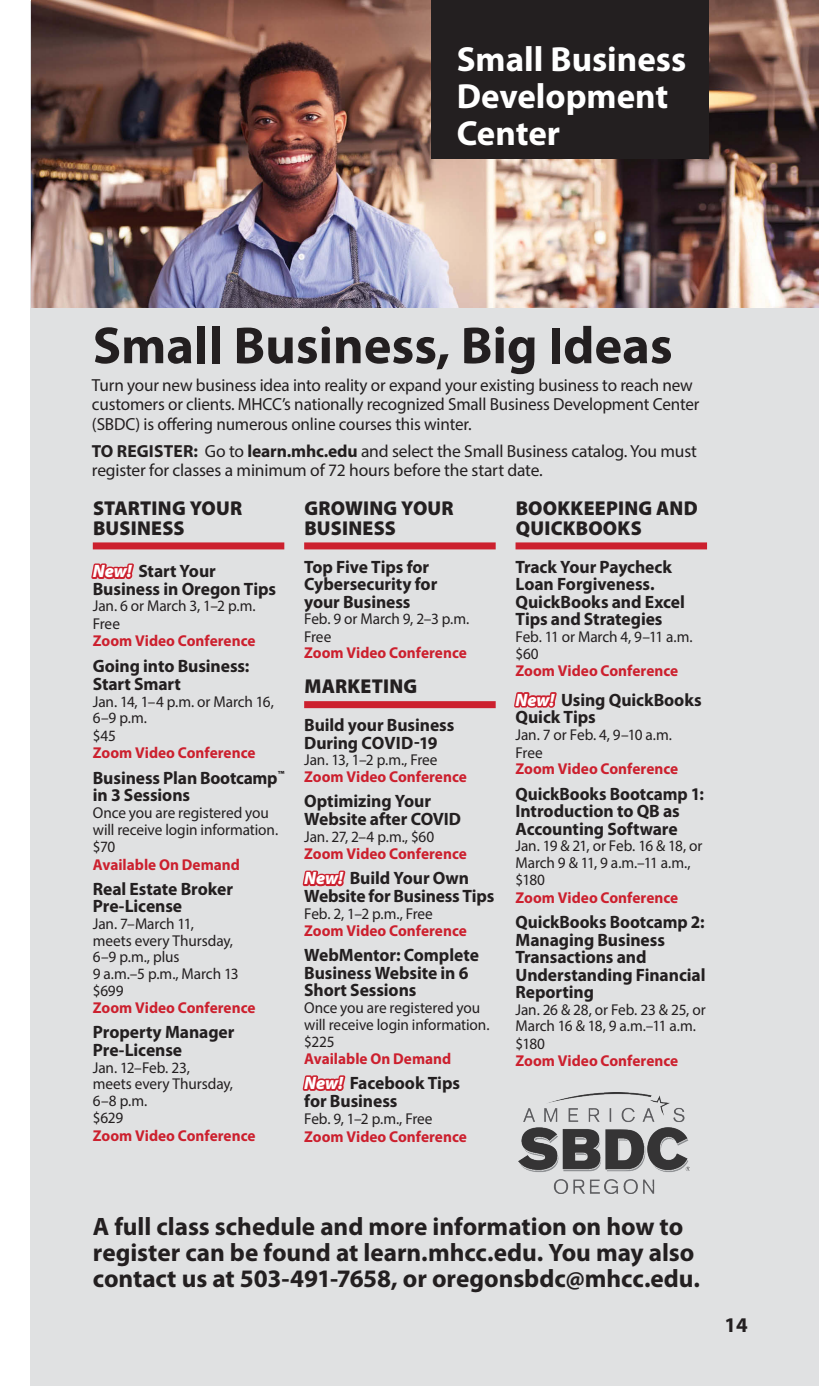
<style>
.page{position:relative;width:819px;height:1386px;background:#fff}
.page>*{position:absolute;margin:0;border:0;box-sizing:border-box;transform-origin:0 0}
.t1{font:700 52.5px "Myriad Pro";color:#231f20}
.t2{font:700 35px/36.8px "Myriad Pro";color:#fff}
.t3{font:700 25.2px/26.2px "Myriad Pro";letter-spacing:-.005em;color:#231f20}
.t4{font:700 21px "Myriad Pro";color:#231f20}
.t5{font:900 20.12px/19.2px "Myriad Pro";letter-spacing:.015em;color:#231f20}
.t6{font:700 17.85px/17.5px "Myriad Pro";letter-spacing:-.005em;color:#231f20}
.t7{font:700 17.85px/17.5px "Myriad Pro";letter-spacing:-.005em;color:#231f20;scale:.96 1}
.t8{font:17.5px/19.2px "Myriad Pro";letter-spacing:-.01em;color:#231f20}
.t9{font:15.75px/17.2px "Myriad Pro";letter-spacing:-.01em;color:#231f20}
.t10{font:700 15.75px "Myriad Pro";color:#cc202e}
.s1{font-weight:700}
.s2{font-weight:900;font-style:italic;color:#cc202e}
</style>
<div class="page">
<div style="left:30px;top:1px;width:789px;height:1385px;background:#e0e1e2"></div>
<img style="left:32px;top:0;width:787px;height:307px">
<div style="left:431px;top:0;width:278px;height:159px;background:#231f20"></div>
<div style="left:93px;top:542px;width:191px;height:7px;background:#cc202e"></div>
<div style="left:304px;top:542px;width:192px;height:7px;background:#cc202e"></div>
<div style="left:304px;top:701px;width:192px;height:7px;background:#cc202e"></div>
<div style="left:516px;top:542px;width:191px;height:7px;background:#cc202e"></div>
<img style="left:519px;top:1092px;width:171px;height:102px">
<h2 class="t2" style="left:457px;top:41px;width:231px">Small Business<br>Development<br>Center</h2>
<h1 class="t1" style="left:93px;top:316px;width:581px">Small Business, Big Ideas</h1>
<p class="t8" style="left:92px;top:375px;width:609px">Turn your new business idea into reality or expand your existing business to reach new customers or clients. MHCC’s nationally recognized Small Business Development Center (SBDC) is offering numerous online courses this winter.</p>
<p class="t8" style="left:92px;top:441px;width:606px"><span class="s1">TO REGISTER:</span> Go to <span class="s1">learn.mhc.edu</span> and select the Small Business catalog. You must register for classes a minimum of 72 hours before the start date.</p>
<p class="t5" style="left:93px;top:499px;width:151px">STARTING YOUR<br>BUSINESS</p>
<p class="t6" style="left:93px;top:563px;width:185px"><span class="s2">New!</span> Start Your<br>Business in Oregon Tips</p>
<p class="t9" style="left:93px;top:597px;width:164px">Jan. 6 or March 3, 1–2 p.m.<br>Free</p>
<p class="t10" style="left:93px;top:631px;width:164px">Zoom Video Conference</p>
<p class="t6" style="left:93px;top:657px;width:158px;line-height:18.4px">Going into Business:<br>Start Smart</p>
<p class="t9" style="left:93px;top:693px;width:183px">Jan. 14, 1–4 p.m. or March 16,<br>6–9 p.m.<br>$45</p>
<p class="t10" style="left:93px;top:744px;width:164px">Zoom Video Conference</p>
<p class="t6" style="left:93px;top:769px;width:193px">Business Plan Bootcamp<sup>™ </sup>in 3 Sessions</p>
<p class="t9" style="left:93px;top:804px;width:187px">Once you are registered you will receive login information. $70</p>
<p class="t10" style="left:93px;top:855px;width:149px">Available On Demand</p>
<p class="t6" style="left:93px;top:880px;width:142px">Real Estate Broker<br>Pre-License</p>
<p class="t9" style="left:93px;top:915px;width:147px">Jan. 7–March 11,<br>meets every Thursday,<br>6–9 p.m., plus<br>9 a.m.–5 p.m., March 13 $699</p>
<p class="t10" style="left:93px;top:999px;width:164px">Zoom Video Conference</p>
<p class="t6" style="left:93px;top:1024px;width:143px">Property Manager<br>Pre-License</p>
<p class="t9" style="left:93px;top:1058px;width:142px">Jan. 12–Feb. 23,<br>meets every Thursday,<br>6–8 p.m.<br>$629</p>
<p class="t10" style="left:93px;top:1127px;width:164px">Zoom Video Conference</p>
<p class="t5" style="left:304px;top:499px;width:151px">GROWING YOUR<br>BUSINESS</p>
<p class="t6" style="left:304px;top:558px;width:135px">Top Five Tips for<br>Cybersecurity for your Business</p>
<p class="t9" style="left:304px;top:610px;width:167px">Feb. 9 or March 9, 2–3 p.m.<br>Free</p>
<p class="t10" style="left:304px;top:644px;width:164px">Zoom Video Conference</p>
<p class="t5" style="left:304px;top:677px;width:114px">MARKETING</p>
<p class="t6" style="left:304px;top:717px;width:152px">Build your Business<br>During COVID-19</p>
<p class="t9" style="left:304px;top:751px;width:135px">Jan. 13, 1–2 p.m., Free</p>
<p class="t10" style="left:304px;top:768px;width:164px">Zoom Video Conference</p>
<p class="t6" style="left:304px;top:793px;width:158px">Optimizing Your<br>Website after COVID</p>
<p class="t9" style="left:304px;top:828px;width:132px">Jan. 27, 2–4 p.m., $60</p>
<p class="t10" style="left:304px;top:845px;width:164px">Zoom Video Conference</p>
<p class="t6" style="left:304px;top:870px;width:192px"><span class="s2">New!</span> Build Your Own<br>Website for Business Tips</p>
<p class="t9" style="left:304px;top:905px;width:130px">Feb. 2, 1–2 p.m., Free</p>
<p class="t10" style="left:304px;top:922px;width:164px">Zoom Video Conference</p>
<p class="t6" style="left:304px;top:947px;width:176px">WebMentor: Complete<br>Business Website in 6<br>Short Sessions</p>
<p class="t9" style="left:304px;top:999px;width:187px">Once you are registered you will receive login information. $225</p>
<p class="t10" style="left:304px;top:1050px;width:149px">Available On Demand</p>
<p class="t6" style="left:304px;top:1075px;width:157px"><span class="s2">New!</span> Facebook Tips for Business</p>
<p class="t9" style="left:304px;top:1110px;width:130px">Feb. 9, 1–2 p.m., Free</p>
<p class="t10" style="left:304px;top:1128px;width:164px">Zoom Video Conference</p>
<p class="t5" style="left:516px;top:499px;width:184px">BOOKKEEPING AND<br>QUICKBOOKS</p>
<p class="t6" style="left:516px;top:558px;width:171px">Track Your Paycheck<br>Loan Forgiveness.<br>QuickBooks and Excel<br>Tips and Strategies</p>
<p class="t9" style="left:516px;top:627px;width:179px">Feb. 11 or March 4, 9–11 a.m. $60</p>
<p class="t10" style="left:516px;top:662px;width:164px">Zoom Video Conference</p>
<p class="t6" style="left:516px;top:691px;width:188px"><span class="s2">New!</span> Using QuickBooks<br>Quick Tips</p>
<p class="t9" style="left:516px;top:726px;width:158px">Jan. 7 or Feb. 4, 9–10 a.m.<br>Free</p>
<p class="t10" style="left:516px;top:760px;width:164px">Zoom Video Conference</p>
<p class="t7" style="left:516px;top:785px;width:198px">QuickBooks Bootcamp 1:<br>Introduction to QB as<br>Accounting Software</p>
<p class="t9" style="left:516px;top:837px;width:188px">Jan. 19 &amp; 21, or Feb. 16 &amp; 18, or<br>March 9 &amp; 11, 9 a.m.–11 a.m., $180</p>
<p class="t10" style="left:516px;top:889px;width:164px">Zoom Video Conference</p>
<p class="t7" style="left:516px;top:914px;width:199px">QuickBooks Bootcamp 2:<br>Managing Business<br>Transactions and<br>Understanding Financial<br>Reporting</p>
<p class="t9" style="left:516px;top:1001px;width:192px">Jan. 26 &amp; 28, or Feb. 23 &amp; 25, or<br>March 16 &amp; 18, 9 a.m.–11 a.m. $180</p>
<p class="t10" style="left:516px;top:1051px;width:164px">Zoom Video Conference</p>
<h3 class="t3" style="left:93px;top:1213px;width:609px">A full class schedule and more information on how to register can be found at learn.mhcc.edu. You may also contact us at 503-491-7658, or oregonsbdc@mhcc.edu.</h3>
<h3 class="t4" style="left:724px;top:1313px;width:25px">14</h3>
</div>
